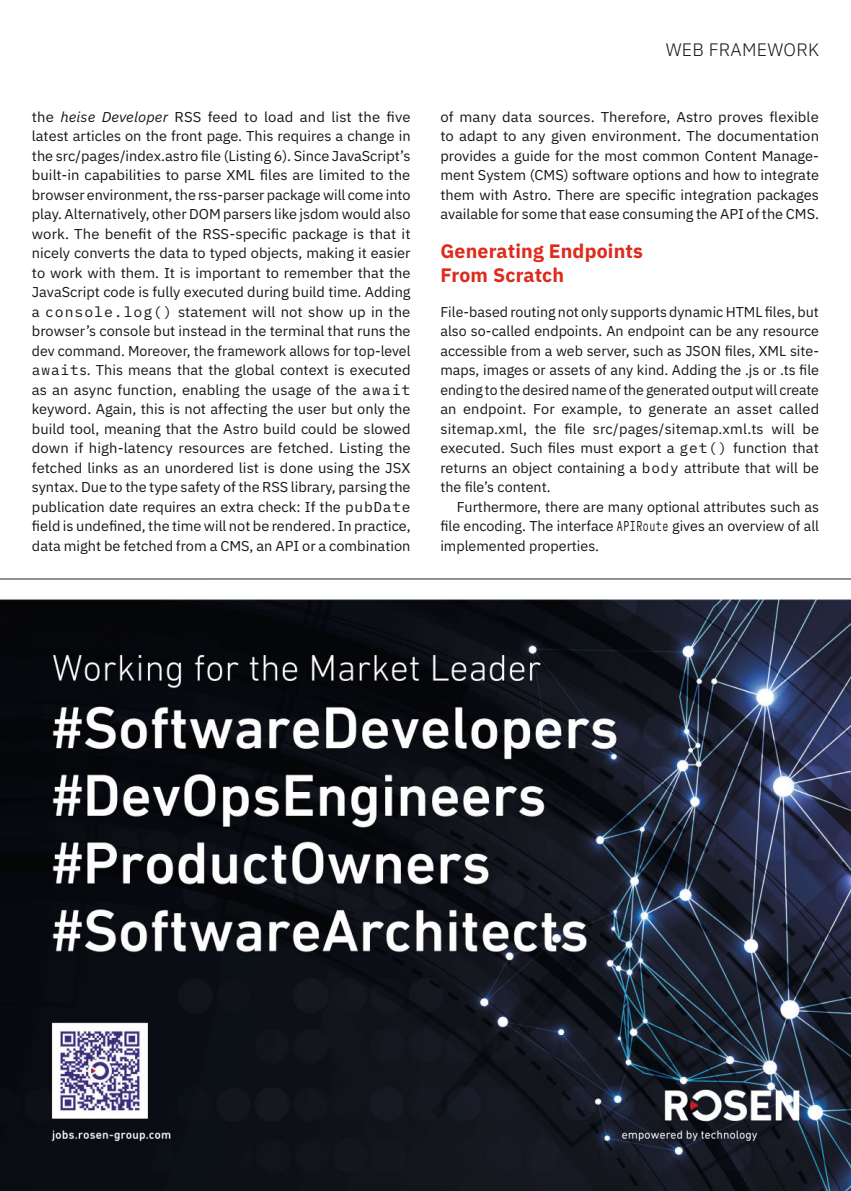
<style>
.page{position:relative;width:851px;height:1191px;background:#fff}
.page>*{position:absolute;margin:0;border:0;box-sizing:border-box;transform-origin:0 0}
.t1{font:700 19.5px/24px "IBM Plex Sans";letter-spacing:.01em;color:#dd2b1c}
.t2{font:300 18px "IBM Plex Sans";letter-spacing:.015em;color:#151616}
.t3{font:14.25px/19.5px "IBM Plex Sans";color:#151616;text-align:justify;scale:1.04 1}
.t4{font:14.25px/19.5px "IBM Plex Sans";color:#151616;text-align:justify}
.s1{font-style:italic}
.s2{font-family:"IBM Plex Mono"}
</style>
<div class="page">
<hr style="left:1px;top:578px;width:849px;height:1px;background:#242423">
<img style="left:0;top:600px;width:850px;height:591px">
<p class="t2" style="left:665px;top:37px;width:155px">WEB FRAMEWORK</p>
<p class="t3" style="left:32px;top:106px;width:366px">the <span class="s1">heise Developer</span> RSS feed to load and list the five latest articles on the front page. This requires a change in the src/pages/index.astro file (Listing 6). Since JavaScript’s built-in capabilities to parse XML files are limited to the browser environment, the rss-parser package will come into play. Alternatively, other DOM parsers like jsdom would also work. The benefit of the RSS-specific package is that it nicely converts the data to typed objects, making it easier to work with them. It is important to remember that the JavaScript code is fully executed during build time. Adding a <span class="s2">console.log()</span> statement will not show up in the browser’s console but instead in the terminal that runs the dev command. Moreover, the framework allows for top-level <span class="s2">await</span>s. This means that the global context is execut ed as an async function, enabling the usage of the <span class="s2">await </span>keyword. Again, this is not affecting the user but only the build tool, meaning that the Astro build could be slowed down if high-latency resources are fetched. Listing the fetched links as an unordered list is done using the JSX syntax. Due to the type safety of the RSS library, parsing the publication date requires an extra check: If the <span class="s2">pubDate </span>field is unde fined, the time will not be rendered. In practice, data might be fetched from a CMS, an API or a combination</p>
<p class="t3" style="left:440px;top:106px;width:365px">of many data sources. Therefore, Astro proves flexible to adapt to any given environment. The documentation provides a guide for the most common Content Manage&shy;ment System (CMS) software options and how to integrate them with Astro. There are specific integration packages available for some that ease consuming the API of the CMS.</p>
<h1 class="t1" style="left:440px;top:238px;width:204px">Generating Endpoints<br>From Scratch</h1>
<p class="t4" style="left:440px;top:301px;width:380px">File-based routing not only supports dynamic HTML files, but also so-called endpoints. An endpoint can be any resource accessible from a web server, such as JSON files, XML site&shy;maps, images or assets of any kind. Adding the .js or .ts file ending to the desired name of the generated output will create an endpoint. For example, to generate an asset called sitemap.xml, the file src/pages/sitemap.xml.ts will be executed. Such files must export a <span class="s2">get()</span> function that returns an object containing a <span class="s2">body</span> attribute that will be the file’s content.</p>
<p class="t4" style="left:440px;top:496px;width:380px;text-indent:17px">Furthermore, there are many optional attributes such as file encoding. The interface <span class="s2">APIRoute</span> gives an overview of all implemented properties.</p>
</div>
